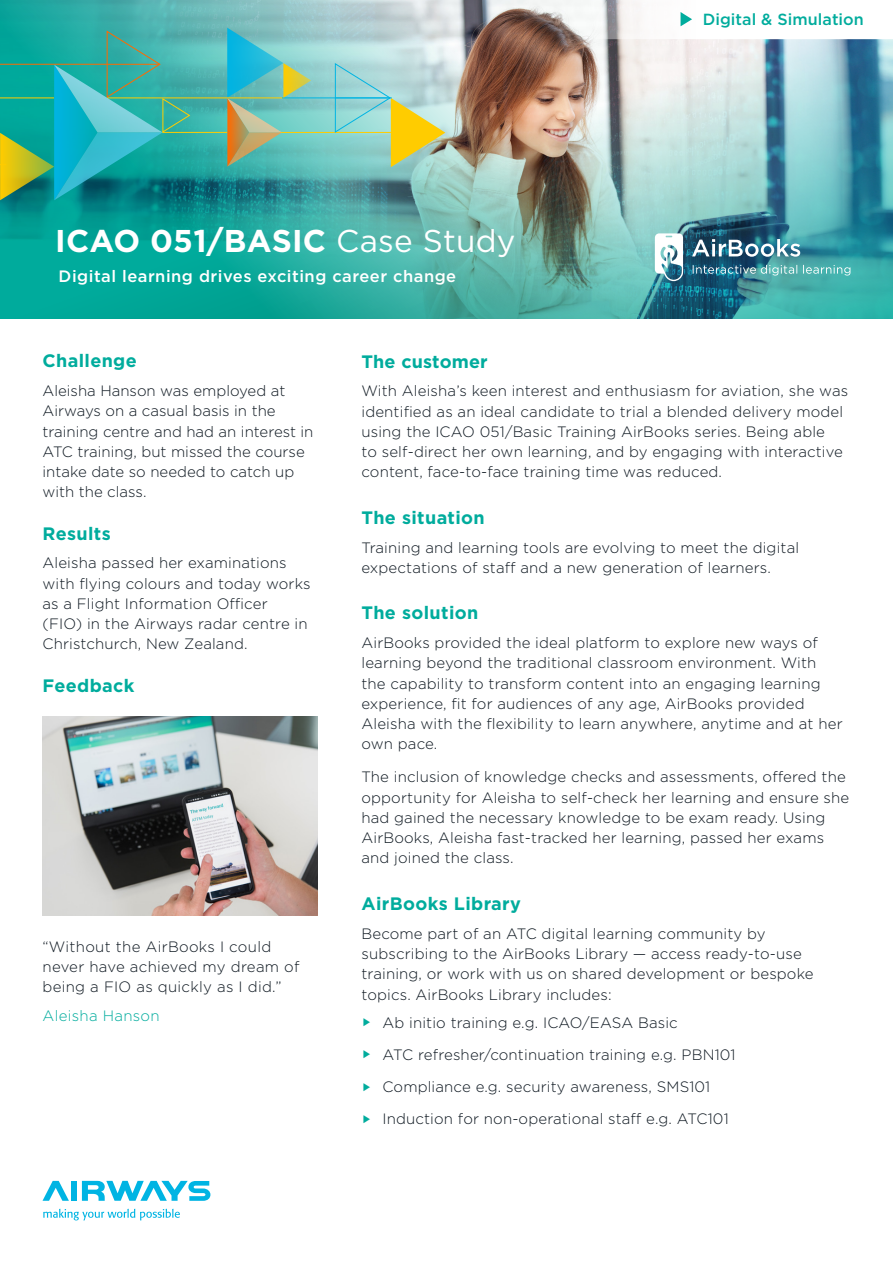
<style>
.page{position:relative;width:893px;height:1263px;background:#fff}
.page>*{position:absolute;margin:0;border:0;box-sizing:border-box;transform-origin:0 0}
.body_paragraph_white{font:700 31.5px "Gotham";letter-spacing:.01em;color:#fff}
.Heading_2_turquoise{font:700 18px "Gotham";letter-spacing:.02em;color:#00ac9d}
.body_paragraph_white-2{font:500 16.5px "Gotham";letter-spacing:.03em;color:#fff}
.t1{font:500 16.05px "Gotham";letter-spacing:.005em;color:#00ac9d}
.body_paragragh_black{font:300 15px/20.2px "Gotham";letter-spacing:.01em;color:#0d1720}
.highlight_turquoise{font:300 15px "Gotham";letter-spacing:.02em;color:#00ac9d}
.s1{font-weight:400}
.s2{font-family:"Noto Sans";font-weight:400;font-size:13.5px;color:#00ac9d}
</style>
<div class="page">
<img style="left:0;top:0;width:893px;height:319px">
<svg style="left:583px;top:0;width:310px;height:39px"></svg>
<svg style="left:693px;top:265px;width:157px;height:11px;background:#5ca4ac"></svg>
<svg style="left:692px;top:239px;width:108px;height:18px"></svg>
<svg style="left:655px;top:233px;width:28px;height:48px"></svg>
<div style="left:71px;top:1181px;width:6px;height:20px;background:#00b4e3"></div>
<svg style="left:43px;top:1181px;width:26px;height:20px"></svg>
<svg style="left:82px;top:1181px;width:128px;height:20px"></svg>
<svg style="left:43px;top:1209px;width:137px;height:11px"></svg>
<img style="left:43px;top:717px;width:274px;height:198px">
<hr style="left:280px;top:132px;width:111px;height:1px;background:#fc0">
<hr style="left:107px;top:97px;width:176px;height:1px;background:#fc0">
<hr style="left:282px;top:97px;width:110px;height:1px;background:#00b4e3">
<hr style="left:162px;top:132px;width:65px;height:1px;background:#fc0">
<svg style="left:334px;top:62px;width:111px;height:105px;background:#b0d2af"></svg>
<hr style="left:335px;top:97px;width:55px;height:1px;background:#00b4e3">
<svg style="left:0;top:30px;width:191px;height:170px;background:#2da99d"></svg>
<svg style="left:227px;top:28px;width:84px;height:139px;background:#75bbad"></svg>
<p class="body_paragraph_white" style="left:55px;top:220px;width:462px">ICAO 051/BASIC <span class="s1">Case Study</span></p>
<p class="body_paragraph_white-2" style="left:59px;top:266px;width:399px">Digital learning drives exciting career change</p>
<p class="t1" style="left:703px;top:9px;width:163px">Digital &amp; Simulation</p>
<p class="Heading_2_turquoise" style="left:43px;top:349px;width:96px">Challenge</p>
<p class="body_paragragh_black" style="left:43px;top:380px;width:272px">Aleisha Hanson was employed at<br>Airways on a casual basis in the training centre and had an interest in<br>ATC training, but missed the course intake date so needed to catch up with the class.</p>
<p class="Heading_2_turquoise" style="left:43px;top:521px;width:70px">Results</p>
<p class="body_paragragh_black" style="left:43px;top:552px;width:269px">Aleisha passed her examinations with flying colours and today works as a Flight Information Officer (FIO) in the Airways radar centre in<br>Christchurch, New Zealand.</p>
<p class="Heading_2_turquoise" style="left:43px;top:673px;width:94px">Feedback</p>
<p class="body_paragragh_black" style="left:43px;top:936px;width:259px">“Without the AirBooks I could never have achieved my dream of being a FIO as quickly as I did.”</p>
<p class="highlight_turquoise" style="left:43px;top:1006px;width:119px">Aleisha Hanson</p>
<p class="Heading_2_turquoise" style="left:361px;top:349px;width:128px">The customer</p>
<p class="body_paragragh_black" style="left:361px;top:380px;width:488px">With Aleisha’s keen interest and enthusiasm for aviation, she was identified as an ideal candidate to trial a blended delivery model using the ICAO 051/Basic Training AirBooks series. Being able<br>to self-direct her own learning, and by engaging with interactive content, face-to-face training time was reduced.</p>
<p class="Heading_2_turquoise" style="left:361px;top:506px;width:125px">The situation</p>
<p class="body_paragragh_black" style="left:361px;top:537px;width:439px">Training and learning tools are evolving to meet the digital expectations of staff and a new generation of learners.</p>
<p class="Heading_2_turquoise" style="left:361px;top:601px;width:118px">The solution</p>
<p class="body_paragragh_black" style="left:361px;top:632px;width:483px">AirBooks provided the ideal platform to explore new ways of learning beyond the traditional classroom environment. With the capability to transform content into an engaging learning experience, fit for audiences of any age, AirBooks provided Aleisha with the flexibility to learn anywhere, anytime and at her own pace.</p>
<p class="body_paragragh_black" style="left:361px;top:767px;width:489px">The inclusion of knowledge checks and assessments, offered the opportunity for Aleisha to self-check her learning and ensure she had gained the necessary knowledge to be exam ready. Using AirBooks, Aleisha fast-tracked her learning, passed her exams and joined the class.</p>
<p class="Heading_2_turquoise" style="left:361px;top:892px;width:161px">AirBooks Library</p>
<p class="body_paragragh_black" style="left:361px;top:923px;width:454px">Become part of an ATC digital learning community by subscribing to the AirBooks Library — access ready-to-use training, or work with us on shared development or bespoke topics. AirBooks Library includes:</p>
<p class="body_paragragh_black" style="left:361px;top:1012px;width:318px"><span class="s2">►</span> Ab initio training e.g. ICAO/EASA Basic</p>
<p class="body_paragragh_black" style="left:361px;top:1044px;width:376px"><span class="s2">►</span> ATC refresher/continuation training e.g. PBN101</p>
<p class="body_paragragh_black" style="left:361px;top:1076px;width:350px"><span class="s2">►</span> Compliance e.g. security awareness, SMS101</p>
<p class="body_paragragh_black" style="left:361px;top:1108px;width:369px"><span class="s2">►</span> Induction for non-operational staff e.g. ATC101</p>
</div>
